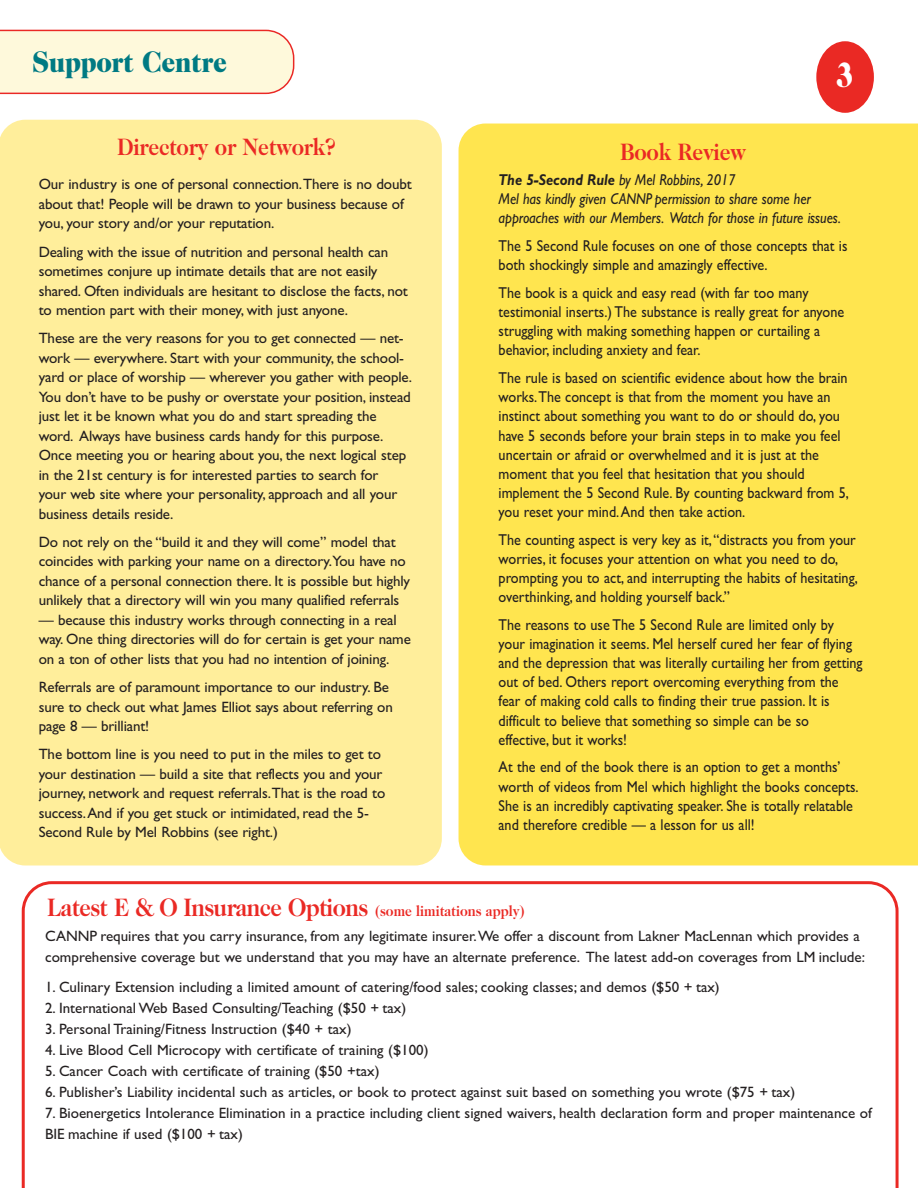
<style>
.page{position:relative;width:918px;height:1188px;background:#fff}
.page>*{position:absolute;margin:0;border:0;box-sizing:border-box;transform-origin:0 0}
.t1{font:900 36px "Caslon Two Twenty Four";color:#fff;scale:.8 1}
.t2{font:900 30px "Caslon Two Twenty Four";letter-spacing:-.01em;color:#007a83;scale:.9 1}
.t3{font:700 25.5px "Caslon Two Twenty Four";letter-spacing:-.025em;color:#ea2924;scale:.9 1}
.t4{font:700 24px "Caslon Two Twenty Four";letter-spacing:-.01em;color:#ea2924;scale:.9 1}
.t5{font:15.75px/19.2px "Gill Sans";color:#231f20;scale:.9 1}
.t6{font:italic 15.75px/19.2px "Gill Sans";letter-spacing:-.005em;color:#231f20;scale:.9 1}
.t7{font:15px/19.5px "Gill Sans";letter-spacing:-.01em;color:#231f20}
.t8{font:15px/21px "Gill Sans";color:#231f20}
.s1{font-weight:700}
.s2{font-size:15px}
</style>
<div class="page">
<div style="left:459px;top:124px;width:459px;height:741px;background:#ffe54f"></div>
<div style="left:0;top:120px;width:442px;height:746px;background:#ffee9b"></div>
<div style="left:816px;top:41px;width:58px;height:72px;background:#ea2924;border-radius:50%"></div>
<svg style="left:22px;top:881px;width:877px;height:307px"></svg>
<svg style="left:0;top:30px;width:294px;height:64px;background:#fdf0d3"></svg>
<h2 class="t2" style="left:32px;top:50px;width:218px">Support Centre</h2>
<h3 class="t4" style="left:117px;top:137px;width:244px">Directory or Network?</h3>
<p class="t7" style="left:39px;top:176px;width:375px">Our industry is one of personal connection.There is no doubt about that! People will be drawn to your business because of you, your story and/or your reputation.</p>
<p class="t7" style="left:39px;top:243px;width:371px">Dealing with the issue of nutrition and personal health can sometimes conjure up intimate details that are not easily shared. Often individuals are hesitant to disclose the facts, not to mention part with their money, with just anyone.</p>
<p class="t7" style="left:39px;top:330px;width:375px">These are the very reasons for you to get connected — net&shy;work — everywhere. Start with your community, the school&shy;yard or place of worship — wherever you gather with people.<br>You don’t have to be pushy or overstate your position, instead just let it be known what you do and start spreading the word. Always have business cards handy for this purpose.<br>Once meeting you or hearing about you, the next logical step in the 21st century is for interested parties to search for<br>your web site where your personality, approach and all your business details reside.</p>
<p class="t7" style="left:39px;top:534px;width:373px">Do not rely on the “build it and they will come” model that coincides with parking your name on a directory.You have no chance of a personal connection there. It is possible but highly unlikely that a directory will win you many qualified referrals</p>
<p class="t7" style="left:39px;top:612px;width:374px">— because this industry works through connecting in a real way. One thing directories will do for certain is get your name on a ton of other lists that you had no intention of joining.</p>
<p class="t7" style="left:39px;top:679px;width:356px">Referrals are of paramount importance to our industry. Be sure to check out what James Elliot says about referring on page 8 — brilliant!</p>
<p class="t7" style="left:39px;top:746px;width:348px">The bottom line is you need to put in the miles to get to your destination — build a site that reflects you and your journey, network and request referrals.That is the road to success.And if you get stuck or intimidated, read the 5- Second Rule by Mel Robbins (see right.)</p>
<h1 class="t1" style="left:836px;top:61px;width:23px">3</h1>
<h3 class="t4" style="left:620px;top:142px;width:142px">Book Review</h3>
<p class="t6" style="left:499px;top:170px;width:382px"><span class="s1">The 5-Second Rule</span> by Mel Robbins, 2017<br>Mel has kindly given CANNP permission to share some her approaches with our Members. Watch for those in future issues.</p>
<p class="t5" style="left:499px;top:236px;width:389px">The 5 Second Rule focuses on one of those concepts that is both shockingly simple and amazingly effective.</p>
<p class="t5" style="left:499px;top:283px;width:386px">The book is a quick and easy read (with far too many testimonial inserts.) The substance is really great for anyone struggling with making something happen or curtailing a behavior, including anxiety and fear.</p>
<p class="t5" style="left:499px;top:368px;width:391px">The rule is based on scientific evidence about how the brain works.The concept is that from the moment you have an instinct about something you want to do or should do, you have 5 seconds before your brain steps in to make you feel uncertain or afraid or overwhelmed and it is just at the moment that you feel that hesitation that you should implement the 5 Second Rule. By counting backward from 5, you reset your mind.And then take action.</p>
<p class="t5" style="left:499px;top:530px;width:401px">The counting aspect is very key as it,“distracts you from your worries, it focuses your attention on what you need to do, prompting you to act, and interrupting the habits of hesitating, overthinking, and holding yourself back.”</p>
<p class="t5" style="left:499px;top:615px;width:406px">The reasons to use The 5 Second Rule are limited only by your imagination it seems. Mel herself cured her fear of flying and the depression that was literally curtailing her from getting out of bed. Others report overcoming everything from the fear of making cold calls to finding their true passion. It is difficult to believe that something so simple can be so effective, but it works!</p>
<p class="t5" style="left:499px;top:757px;width:402px">At the end of the book there is an option to get a months’ worth of videos from Mel which highlight the books concepts.<br>She is an incredibly captivating speaker. She is totally relatable and therefore credible — a lesson for us all!</p>
<h3 class="t3" style="left:47px;top:897px;width:532px">Latest E &amp; O Insurance Options <span class="s2">(some limitations apply)</span></h3>
<p class="t8" style="left:45px;top:926px;width:821px">CANNP requires that you carry insurance, from any legitimate insurer.We offer a discount from Lakner MacLennan which provides a comprehensive coverage but we understand that you may have an alternate preference. The latest add-on coverages from LM include:</p>
<p class="t8" style="left:45px;top:976px;width:676px">1. Culinary Extension including a limited amount of catering/food sales; cooking classes; and demos ($50 + tax)</p>
<p class="t8" style="left:45px;top:997px;width:363px">2. International Web Based Consulting/Teaching ($50 + tax)</p>
<p class="t8" style="left:45px;top:1018px;width:308px">3. Personal Training/Fitness Instruction ($40 + tax)</p>
<p class="t8" style="left:45px;top:1039px;width:385px">4. Live Blood Cell Microcopy with certificate of training ($100)</p>
<p class="t8" style="left:45px;top:1060px;width:336px">5. Cancer Coach with certificate of training ($50 +tax)</p>
<p class="t8" style="left:45px;top:1081px;width:752px">6. Publisher’s Liability incidental such as articles, or book to protect against suit based on something you wrote ($75 + tax)</p>
<p class="t8" style="left:45px;top:1102px;width:828px">7. Bioenergetics Intolerance Elimination in a practice including client signed waivers, health declaration form and proper maintenance of<br>BIE machine if used ($100 + tax)</p>
</div>
